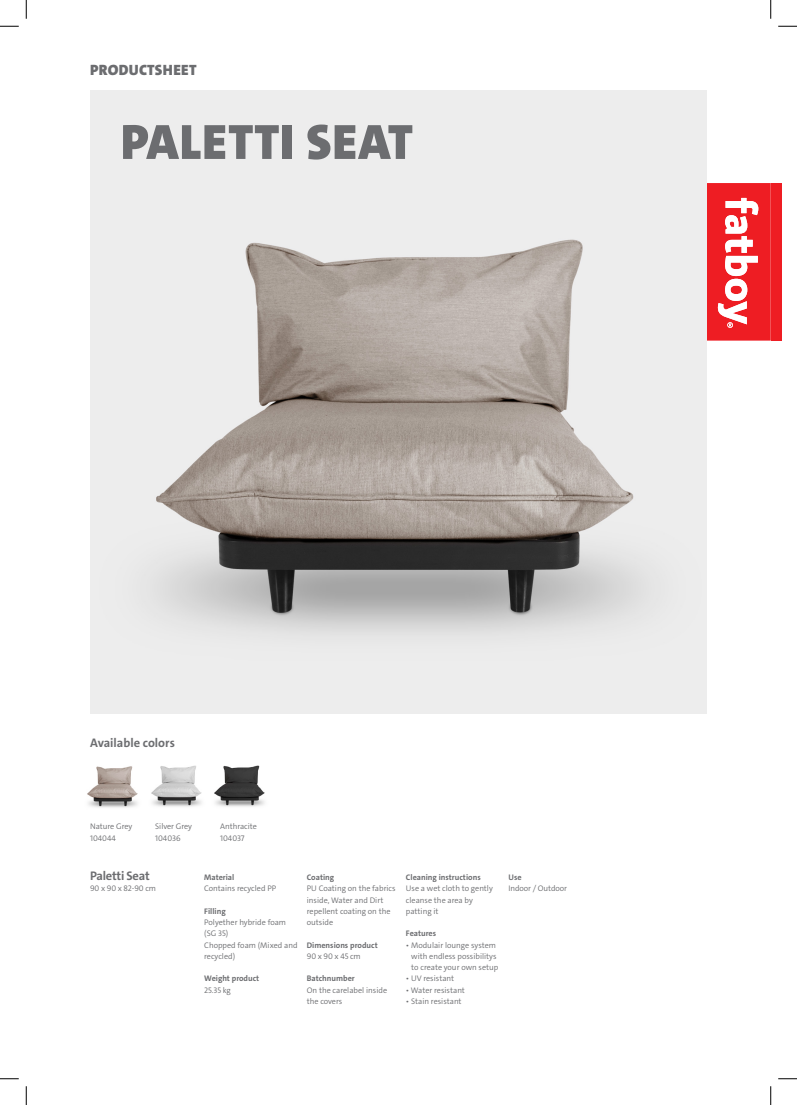
<style>
.page{position:relative;width:797px;height:1105px;background:#fff}
.page>*{position:absolute;margin:0;border:0;box-sizing:border-box;transform-origin:0 0}
.t1{font:900 50px "The Sans C4 s";letter-spacing:.02em;color:#6c6d70}
.t2{font:900 15px "The Sans C4 s";letter-spacing:.02em;color:#6c6d70}
.t3{font:700 12.5px "The Sans C4 s";color:#6c6d70}
.t4{font:700 12.5px "The Sans C4 s";letter-spacing:-.02em;color:#6c6d70}
.t5{font:300 8.12px/11.2px "The Sans C4 s";color:#6c6d70}
.t6{font:700 8.12px "The Sans C4 s";color:#6c6d70}
</style>
<div class="page">
<div style="left:707px;top:183px;width:74px;height:158px;background:#ee1d23"></div>
<svg style="left:707px;top:183px;width:63px;height:158px"></svg>
<img style="left:90px;top:90px;width:617px;height:624px">
<img style="left:87px;top:766px;width:51px;height:42px">
<img style="left:151px;top:765px;width:51px;height:42px">
<img style="left:214px;top:765px;width:51px;height:42px">
<svg style="left:0;top:25px;width:19px;height:2px"></svg>
<svg style="left:778px;top:25px;width:19px;height:2px"></svg>
<svg style="left:0;top:1078px;width:19px;height:1px"></svg>
<svg style="left:778px;top:1078px;width:19px;height:1px"></svg>
<svg style="left:25px;top:0;width:2px;height:19px"></svg>
<svg style="left:25px;top:1086px;width:2px;height:19px"></svg>
<svg style="left:770px;top:0;width:1px;height:19px"></svg>
<svg style="left:770px;top:1086px;width:1px;height:19px"></svg>
<h2 class="t2" style="left:90px;top:60px;width:108px">PRODUCTSHEET</h2>
<h1 class="t1" style="left:121px;top:110px;width:294px">PALETTI SEAT</h1>
<h3 class="t3" style="left:90px;top:734px;width:86px">Available colors</h3>
<p class="t5" style="left:90px;top:821px;width:44px">Nature Grey<br>104044</p>
<p class="t5" style="left:220px;top:821px;width:38px">Anthracite<br>104037</p>
<p class="t5" style="left:155px;top:821px;width:38px">Silver Grey<br>104036</p>
<h3 class="t4" style="left:90px;top:868px;width:61px">Paletti Seat</h3>
<p class="t5" style="left:90px;top:883px;width:67px">90 x 90 x 82-90 cm</p>
<p class="t6" style="left:204px;top:872px;width:32px">Material</p>
<p class="t5" style="left:204px;top:883px;width:74px">Contains recycled PP</p>
<p class="t6" style="left:204px;top:906px;width:23px">Filling</p>
<p class="t5" style="left:204px;top:917px;width:95px">Polyether hybride foam (SG 35)<br>Chopped foam (Mixed and recycled)</p>
<p class="t6" style="left:204px;top:973px;width:57px">Weight product</p>
<p class="t5" style="left:204px;top:984px;width:28px">25.35 kg</p>
<p class="t6" style="left:307px;top:872px;width:29px">Coating</p>
<p class="t5" style="left:307px;top:883px;width:90px">PU Coating on the fabrics inside, Water and Dirt repellent coating on the outside</p>
<p class="t6" style="left:307px;top:940px;width:72px">Dimensions product</p>
<p class="t5" style="left:307px;top:950px;width:55px">90 x 90 x 45 cm</p>
<p class="t6" style="left:307px;top:973px;width:49px">Batchnumber</p>
<p class="t5" style="left:307px;top:984px;width:82px">On the carelabel inside the covers</p>
<p class="t6" style="left:406px;top:872px;width:76px">Cleaning instructions</p>
<p class="t5" style="left:406px;top:883px;width:88px">Use a wet cloth to gently cleanse the area by patting it</p>
<p class="t6" style="left:406px;top:928px;width:32px">Features</p>
<p class="t5" style="left:411px;top:939px;width:89px;text-indent:-5px">• Modulair lounge system with endless possibilitys to create your own setup</p>
<p class="t5" style="left:406px;top:973px;width:50px">• UV resistant</p>
<p class="t5" style="left:406px;top:984px;width:60px">• Water resistant</p>
<p class="t5" style="left:406px;top:995px;width:57px">• Stain resistant</p>
<p class="t6" style="left:508px;top:872px;width:15px">Use</p>
<p class="t5" style="left:508px;top:883px;width:60px">Indoor / Outdoor</p>
</div>
